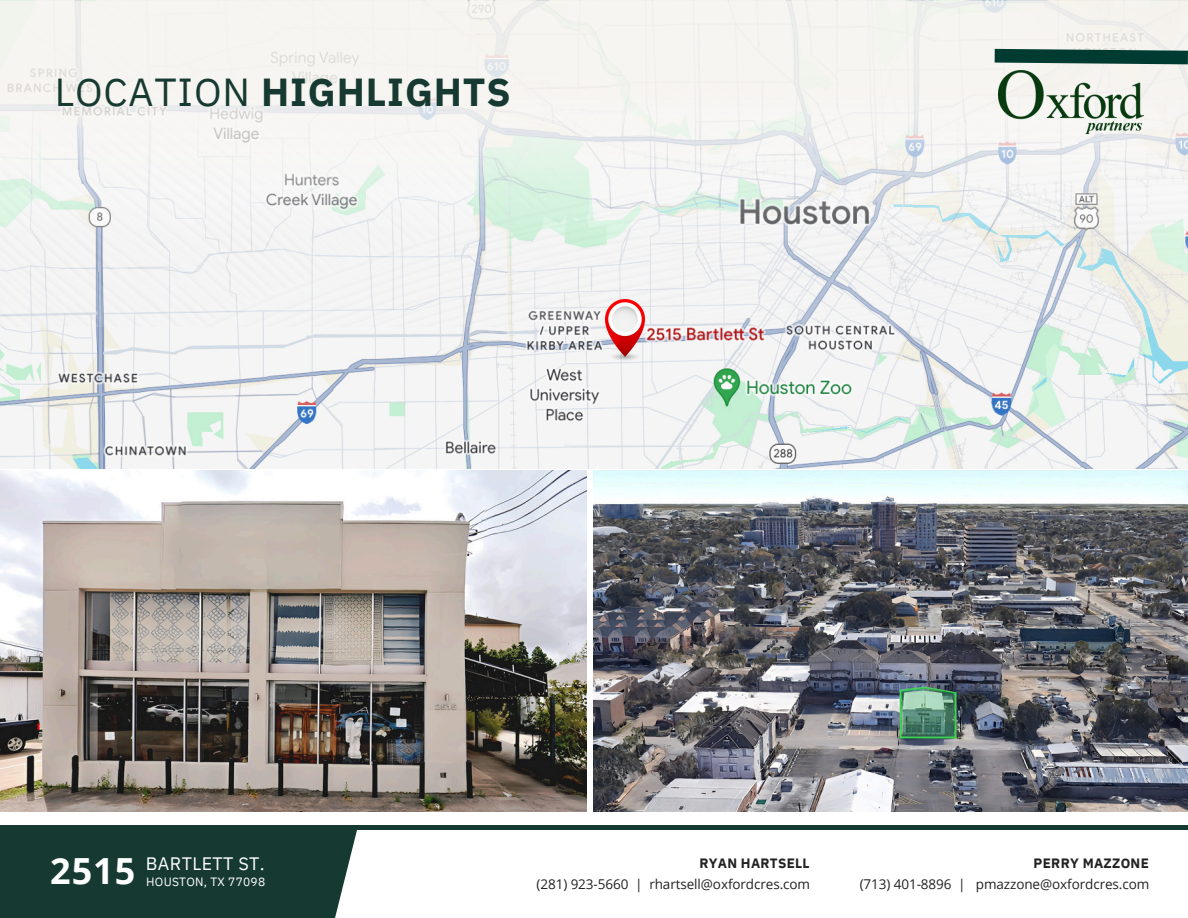
<style>
.page{position:relative;width:1188px;height:918px;background:#fff}
.page>*{position:absolute;margin:0;border:0;box-sizing:border-box;transform-origin:0 0}
.t1{font:700 39px "IBM Plex Sans";letter-spacing:.02em;color:#163a31}
.t2{font:700 36px "Open Sans";color:#fff}
.t3{font:18px "IBM Plex Sans";letter-spacing:.02em;color:#fff}
.t4{font:13.5px/21.3px "Open Sans";letter-spacing:-.005em;color:#222;text-align:right}
.t5{font:12px "IBM Plex Sans";letter-spacing:.02em;color:#fff}
.s1{font-weight:400}
.s2{font-family:"IBM Plex Sans";font-weight:700}
</style>
<div class="page">
<img style="left:0;top:326px;width:1188px;height:142px">
<img style="left:0;top:249px;width:1188px;height:77px">
<img style="left:0;top:189px;width:1188px;height:60px">
<img style="left:0;top:471px;width:587px;height:341px">
<img style="left:594px;top:471px;width:593px;height:341px">
<img style="left:0;top:0;width:1188px;height:189px">
<div style="left:0;top:825px;width:357px;height:93px;background:#163a31"></div>
<div style="left:343px;top:825px;width:845px;height:5px;background:#163a31"></div>
<img style="left:999px;top:71px;width:145px;height:62px">
<svg style="left:981px;top:42px;width:207px;height:29px"></svg>
<img style="left:606px;top:299px;width:39px;height:61px">
<h1 class="t1" style="left:55px;top:66px;width:458px"><span class="s1">LOCATION</span> HIGHLIGHTS</h1>
<p class="t2" style="left:50px;top:846px;width:87px">2515</p>
<p class="t3" style="left:146px;top:851px;width:121px">BARTLETT ST.</p>
<p class="t5" style="left:146px;top:873px;width:121px">HOUSTON, TX 77098</p>
<p class="t4" style="left:537px;top:852px;width:275px"><span class="s2">RYAN HARTSELL<br></span>(281) 923-5660 | rhartsell@oxfordcres.com</p>
<p class="t4" style="left:860px;top:852px;width:291px"><span class="s2">PERRY MAZZONE<br></span>(713) 401-8896 | pmazzone@oxfordcres.com</p>
</div>
